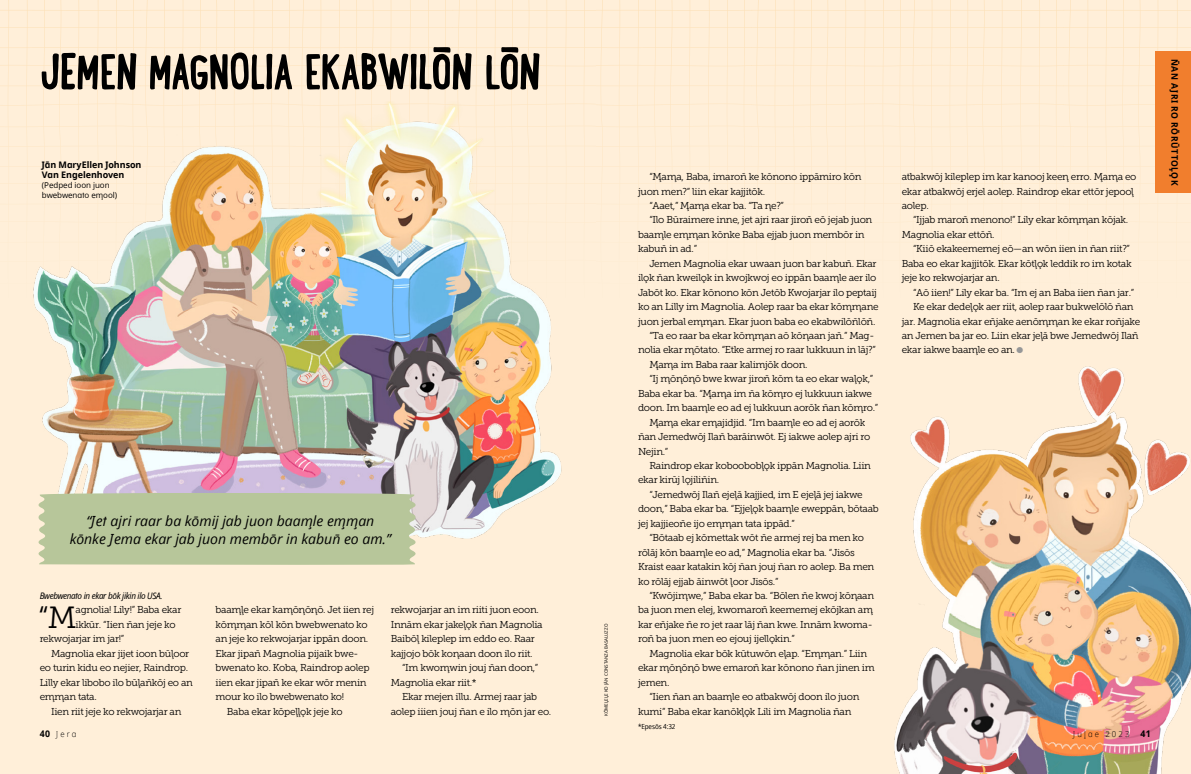
<style>
.page{position:relative;width:1191px;height:774px;background:#ffefd9}
.page>*{position:absolute;margin:0;border:0;box-sizing:border-box;transform-origin:0 0}
.h1_next_lunchbox{font:700 54px "Lunch Box";letter-spacing:-.025em;color:#000}
.p1_first{font:30.5px "Museo Slablds Lat 300";color:#000}
.t1{font:italic 14px/18px "Dots Solidlds Lat";color:#000;text-align:center}
.p1{font:10px/14.4px "Museo Slablds Lat 300";letter-spacing:-.03em;color:#000}
.p1_first-2{font:10px "Museo Slablds Lat 300";letter-spacing:-.03em;color:#000}
.p1_author-name{font:700 9px/10.5px "Dots Solidlds Lat";letter-spacing:-.005em;color:#000}
.p1_bio{font:italic 9px "Dots Solid Condlds Lat";letter-spacing:-.03em;color:#000}
.p1_series-title__For{font:700 9px "Dots Solidlds Lat";letter-spacing:.06em;color:#000;scale:.95 1}
.t2{font:300 8.2px "Dots Solidlds Lat";letter-spacing:.28em;color:#000;scale:.95 1}
.p1_author-role{font:8px/10px "Dots Solidlds Lat";letter-spacing:-.005em;color:#000}
.t3{font:7px "Dots Solid Condlds Lat";letter-spacing:-.01em;color:#000}
.t4{font:4.5px "Dots Solidlds Lat";color:#000}
.s1{font-family:"Ding P Ilds Dpi";font-size:8.5px;color:#969798}
.s2{font-weight:700;font-size:9.2px}
</style>
<div class="page">
<svg style="left:140px;top:0;width:312px;height:102px"></svg>
<svg style="left:0;top:0;width:140px;height:184px"></svg>
<svg style="left:452px;top:0;width:143px;height:204px"></svg>
<svg style="left:751px;top:0;width:312px;height:204px"></svg>
<svg style="left:597px;top:0;width:154px;height:204px"></svg>
<svg style="left:1063px;top:0;width:128px;height:184px"></svg>
<div style="left:1155px;top:51px;width:36px;height:142px;background:#f17e2d"></div>
<img style="left:28px;top:102px;width:539px;height:441px">
<div style="left:39px;top:492px;width:376px;height:73px;background:#b7c69a"></div>
<img style="left:894px;top:366px;width:297px;height:408px">
<img style="left:362px;top:455px;width:24px;height:13px">
<p class="h1_next_lunchbox" style="left:40px;top:35px;width:515px">JEMEN MAGNOLIA EKABWILŌN̄LŌN̄</p>
<p class="p1_author-name" style="left:42px;top:159px;width:101px">Jān MaryEllen Johnson<br>Van Engelenhoven</p>
<p class="p1_author-role" style="left:42px;top:180px;width:77px">(Pedped ioon juon bwebwenato em̧ool)</p>
<p class="t1" style="left:70px;top:512px;width:323px">“Jet ajri raar ba kōmij jab juon baam̧le em̧m̧an kōnke Jema ekar jab juon membōr in kabun̄ eo am.”</p>
<p class="p1_bio" style="left:40px;top:589px;width:124px">Bwebwenato in ekar bōk jikin ilo USA.</p>
<p class="p1_first" style="left:38px;top:595px;width:40px">“M</p>
<p class="p1_first-2" style="left:76px;top:602px;width:107px">agnolia! Lily!” Baba ekar</p>
<p class="p1_first-2" style="left:76px;top:617px;width:102px">ikkūr. “Iien n̄an jeje ko</p>
<p class="p1_first-2" style="left:40px;top:631px;width:86px">rekwojarjar im jar!”</p>
<p class="p1" style="left:40px;top:646px;width:155px;text-indent:11px">Magnolia ekar jijet ioon būļoor eo turin kidu eo nejier, Raindrop.<br>Lilly ekar libobo ilo būļan̄kōj eo an em̧m̧an tata.</p>
<p class="p1" style="left:51px;top:703px;width:132px">Iien riit jeje ko rekwojarjar an</p>
<p class="p1" style="left:215px;top:602px;width:160px">baam̧ļe ekar kam̧ōņōņō. Jet iien rej kōm̧m̧an kōl kōn bwebwenato ko an jeje ko rekwojarjar ippān doon.<br>Ekar jipan̄ Magnolia pijaik bwe&shy;bwenato ko. Koba, Raindrop aolep iien ekar jipan̄ ke ekar wōr menin mour ko ilo bwebwenato ko!</p>
<p class="p1" style="left:227px;top:703px;width:117px">Baba ekar kōpeļļo̧k jeje ko</p>
<p class="p1" style="left:391px;top:602px;width:153px">rekwojarjar an im riiti juon eoon.<br>Innām ekar jakeļo̧k n̄an Magnolia Baibōļ kileplep im eddo eo. Raar kajjojo bōk koņaan doon ilo riit.</p>
<p class="p1" style="left:391px;top:660px;width:149px;text-indent:11px">“Im kwom̧win jouj n̄an doon,”<br>Magnolia ekar riit.*</p>
<p class="p1" style="left:391px;top:689px;width:162px;text-align:center">Ekar mejen illu. Armej raar jab aolep iiien jouj n̄an e ilo m̧ōn jar eo.</p>
<p class="t4" style="left:603px;top:716px;width:94px;rotate:-90deg">KŌMEĻEĻE KO JĀN CONSTANZA BASALUZZO</p>
<p class="p1" style="left:638px;top:169px;width:225px;text-indent:11px">“M̧am̧a, Baba, imaron̄ ke kōnono ippāmiro kōn juon men?” liin ekar kajjitōk.</p>
<p class="p1" style="left:649px;top:198px;width:136px">“Aaet,” M̧am̧a ekar ba. “Ta ņe?”</p>
<p class="p1" style="left:638px;top:212px;width:236px;text-indent:11px">“Ilo Būraimere inne, jet ajri raar jiron̄ eō jejab juon baam̧le em̧m̧an kōnke Baba ejjab juon membōr in kabun̄ in ad.”</p>
<p class="p1" style="left:638px;top:256px;width:242px;text-indent:11px">Jemen Magnolia ekar uwaan juon bar kabun̄. Ekar ilo̧k n̄an kweilo̧k in kwojkwoj eo ippān baam̧le aer ilo Jabōt ko. Ekar kōnono kōn Jetōb Kwojarjar ilo peptaij ko an Lilly im Magnolia. Aolep raar ba ekar kōm̧m̧ane juon jerbal em̧m̧an. Ekar juon baba eo ekabwilōn̄lōn̄.</p>
<p class="p1" style="left:638px;top:328px;width:239px;text-align:right">“Ta eo raar ba ekar kōm̧m̧an aō kōņaan jan̄.” Mag&shy;nolia ekar m̧ōtato. “Etke armej ro raar lukkuun in lāj?”</p>
<p class="p1" style="left:649px;top:357px;width:160px">M̧am̧a im Baba raar kalimjōk doon.</p>
<p class="p1" style="left:638px;top:371px;width:242px;text-indent:11px">“Ij m̧ōņōņō bwe kwar jiron̄ kōm ta eo ekar waļo̧k,”<br>Baba ekar ba. “M̧am̧a im n̄a kōm̧ro ej lukkuun iakwe doon. Im baam̧le eo ad ej lukkuun aorōk n̄an kōm̧ro.”</p>
<p class="p1" style="left:638px;top:415px;width:234px;text-indent:11px">M̧am̧a ekar em̧ajidjid. “Im baam̧le eo ad ej aorōk n̄an Jemedwōj Ilan̄ barāinwōt. Ej iakwe aolep ajri ro<br>Nejin.”</p>
<p class="p1" style="left:638px;top:458px;width:234px;text-indent:11px">Raindrop ekar koboobobļo̧k ippān Magnolia. Liin ekar kirūj lo̧jilin̄in.</p>
<p class="p1" style="left:638px;top:487px;width:242px;text-indent:11px">“Jemedwōj Ilan̄ ejeļā kajjied, im E ejeļā jej iakwe doon,” Baba ekar ba. “Ejjeļo̧k baam̧le eweppān, bōtaab jej kajjieon̄e ijo em̧m̧an tata ippād.”</p>
<p class="p1" style="left:638px;top:530px;width:238px;text-indent:11px">“Bōtaab ej kōmettak wōt n̄e armej rej ba men ko rōlāj kōn baam̧le eo ad,” Magnolia ekar ba. “Jisōs Kraist eaar katakin kōj n̄an jouj n̄an ro aolep. Ba men ko rōlāj ejjab āinwōt ļoor Jisōs.”</p>
<p class="p1" style="left:638px;top:588px;width:238px;text-indent:11px">“Kwōjim̧we,” Baba ekar ba. “Bōlen n̄e kwoj kōņaan ba juon men elej, kwomaron̄ keememej ekōjkan am̧ kar en̄jake n̄e ro jet raar lāj n̄an kwe. Innām kwoma&shy;ron̄ ba juon men eo ejouj ijello̧kin.”</p>
<p class="p1" style="left:638px;top:646px;width:238px;text-indent:11px">Magnolia ekar bōk kūtuwōn eļap. “Em̧m̧an.” Liin ekar m̧ōņōņō bwe emaron̄ kar kōnono n̄an jinen im jemen.</p>
<p class="p1" style="left:638px;top:689px;width:223px;text-indent:11px">“Iien n̄an an baam̧le eo atbakwōj doon ilo juon kumi” Baba ekar kanōkļo̧k Lili im Magnolia n̄an</p>
<p class="p1" style="left:901px;top:169px;width:236px">atbakwōj kileplep im kar kanooj keeņ erro. M̧am̧a eo ekar atbakwōj erjel aolep. Raindrop ekar ettōr jepooļ aolep.</p>
<p class="p1" style="left:901px;top:212px;width:228px;text-indent:11px">“Ijjab maron̄ menono!” Lily ekar kōm̧m̧an kōjak.<br>Magnolia ekar ettōn̄.</p>
<p class="p1" style="left:901px;top:241px;width:231px;text-indent:11px">“Kiiō ekakeememej eō—an wōn iien in n̄an riit?”<br>Baba eo ekar kajjitōk. Ekar kōtļo̧k leddik ro im kotak jeje ko rekwojarjar an.</p>
<p class="p1" style="left:913px;top:285px;width:223px">“Aō iien!” Lily ekar ba. “Im ej an Baba iien n̄an jar.”</p>
<p class="p1" style="left:901px;top:299px;width:240px;text-indent:11px">Ke ekar dedeļo̧k aer riit, aolep raar bukwelōlō n̄an jar. Magnolia ekar en̄jake aenōm̧m̧an ke ekar ron̄jake an Jemen ba jar eo. Liin ekar jeļā bwe Jemedwōj Ilan̄ ekar iakwe baam̧le eo an. <span class="s1">●</span></p>
<p class="t3" style="left:638px;top:721px;width:39px">*Epesōs 4:32</p>
<p class="t2" style="left:40px;top:728px;width:40px"><span class="s2">40</span> Jera</p>
<p class="t2" style="left:1073px;top:728px;width:83px">Juļae 2023 <span class="s2">41</span></p>
<p class="p1_series-title__For" style="left:1181px;top:59px;width:135px;rotate:90deg">N̄AN A JRI RO RŌRŪTTOĻO̧K</p>
</div>
